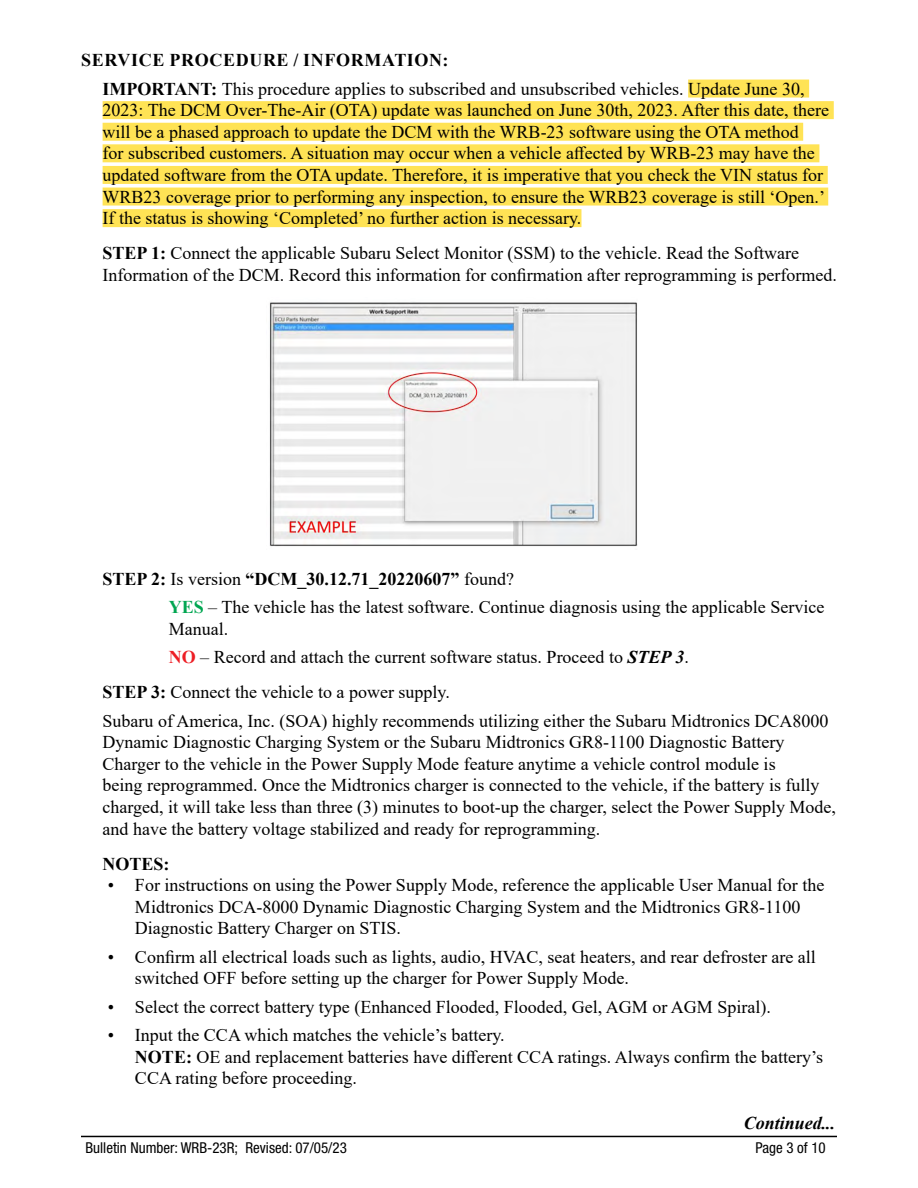
<style>
.page{position:relative;width:918px;height:1188px;background:#fff}
.page>*{position:absolute;margin:0;border:0;box-sizing:border-box;transform-origin:0 0}
.t1{font:18px/21.6px "Times New Roman";color:#000}
.t2{font:italic 700 18px "Times New Roman";color:#000}
.t3{font:700 18px "Times New Roman";color:#000}
.t4{font:condensed 15px "Helvetica Neue LT Std";color:#000}
.s1{font-weight:700}
.s2{font-weight:700;color:#00a651}
.s3{font-weight:700;color:#ed1d24}
.s4{font-weight:700;font-style:italic}
</style>
<div class="page">
<hr style="left:81px;top:1136px;width:756px;height:1px;background:#000">
<div style="left:688px;top:80px;width:121px;height:18px;background:#ffe355"></div>
<div style="left:103px;top:101px;width:731px;height:18px;background:#ffe355"></div>
<div style="left:103px;top:123px;width:700px;height:18px;background:#ffe355"></div>
<div style="left:103px;top:144px;width:716px;height:18px;background:#ffe355"></div>
<div style="left:103px;top:166px;width:725px;height:18px;background:#ffe355"></div>
<div style="left:103px;top:188px;width:725px;height:18px;background:#ffe355"></div>
<div style="left:103px;top:209px;width:478px;height:18px;background:#ffe355"></div>
<img style="left:269px;top:302px;width:369px;height:245px">
<p class="t1" style="left:103px;top:45px;width:704px;line-height:28.3px;text-indent:-21px"><span class="s1">SERVICE PROCEDURE / INFORMATION:<br>IMPORTANT:</span> This procedure applies to subscribed and unsubscribed vehicles. Update June 30,</p>
<p class="t1" style="left:103px;top:99px;width:728px">2023: The DCM Over-The-Air (OTA) update was launched on June 30th, 2023. After this date, there will be a phased approach to update the DCM with the WRB-23 software using the OTA method<br>for subscribed customers. A situation may occur when a vehicle affected by WRB-23 may have the updated software from the OTA update. Therefore, it is imperative that you check the VIN status for WRB23 coverage prior to performing any inspection, to ensure the WRB23 coverage is still ‘Open.’ If the status is showing ‘Completed’ no further action is necessary.</p>
<p class="t1" style="left:103px;top:242px;width:736px"><span class="s1">STEP 1:</span> Connect the applicable Subaru Select Monitor (SSM) to the vehicle. Read the Software<br>Information of the DCM. Record this information for confirmation after reprogramming is performed.</p>
<p class="t1" style="left:169px;top:564px;width:657px;line-height:28.3px;text-indent:-66px"><span class="s1">STEP 2:</span> Is version <span class="s1">“DCM_30.12.71_20220607”</span> found?<br><span class="s2">YES</span> – The vehicle has the latest software. Continue diagnosis using the applicable Service</p>
<p class="t1" style="left:169px;top:614px;width:522px;line-height:28.3px">Manual.<br><span class="s3">NO</span> – Record and attach the current software status. Proceed to <span class="s4">STEP 3</span>.</p>
<p class="t1" style="left:103px;top:677px;width:727px;line-height:28.3px"><span class="s1">STEP 3:</span> Connect the vehicle to a power supply.<br>Subaru of America, Inc. (SOA) highly recommends utilizing either the Subaru Midtronics DCA8000</p>
<p class="t1" style="left:103px;top:731px;width:735px">Dynamic Diagnostic Charging System or the Subaru Midtronics GR8-1100 Diagnostic Battery Charger to the vehicle in the Power Supply Mode feature anytime a vehicle control module is<br>being reprogrammed. Once the Midtronics charger is connected to the vehicle, if the battery is fully charged, it will take less than three (3) minutes to boot-up the charger, select the Power Supply Mode, and have the battery voltage stabilized and ready for reprogramming.</p>
<p class="t3" style="left:103px;top:851px;width:69px">NOTES:</p>
<p class="t1" style="left:135px;top:874px;width:691px;text-indent:-27px">• For instructions on using the Power Supply Mode, reference the applicable User Manual for the<br>Midtronics DCA-8000 Dynamic Diagnostic Charging System and the Midtronics GR8-1100<br>Diagnostic Battery Charger on STIS.</p>
<p class="t1" style="left:135px;top:945px;width:682px;text-indent:-27px">• Confirm all electrical loads such as lights, audio, HVAC, seat heaters, and rear defroster are all switched OFF before setting up the charger for Power Supply Mode.</p>
<p class="t1" style="left:108px;top:995px;width:664px">• Select the correct battery type (Enhanced Flooded, Flooded, Gel, AGM or AGM Spiral).</p>
<p class="t1" style="left:135px;top:1024px;width:690px;text-indent:-27px">• Input the CCA which matches the vehicle’s battery.<br><span class="s1">NOTE:</span> OE and replacement batteries have different CCA ratings. Always confirm the battery’s<br>CCA rating before proceeding.</p>
<p class="t2" style="left:744px;top:1111px;width:93px">Continued...</p>
<p class="t4" style="left:86px;top:1138px;width:263px">Bulletin Number: WRB-23R; Revised: 07/05/23</p>
<p class="t4" style="left:756px;top:1138px;width:72px">Page 3 of 10</p>
</div>
